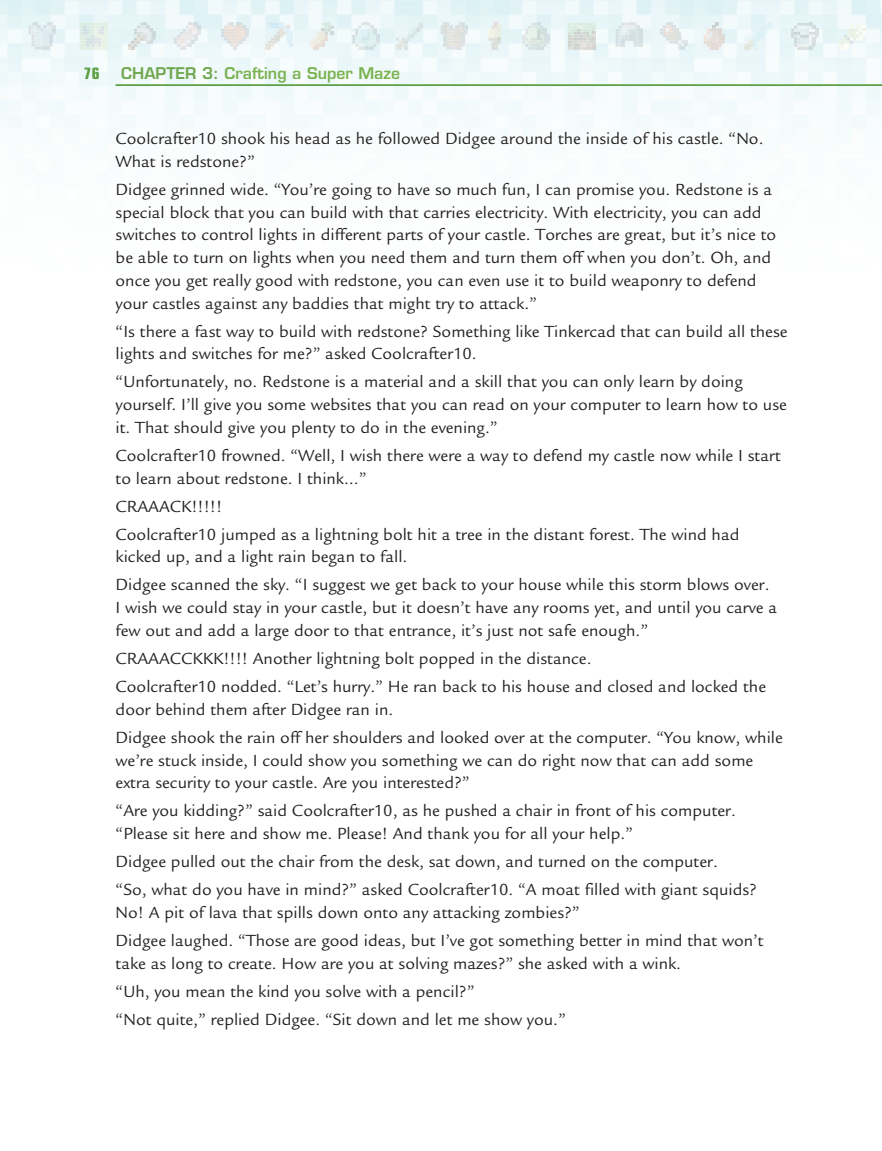
<style>
.page{position:relative;width:882px;height:1151px;background:#fff}
.page>*{position:absolute;margin:0;border:0;box-sizing:border-box;transform-origin:0 0}
.t1{font:17.5px/22.8px "Legacy Sans Std";color:#231f20}
.t2{font:600 15.75px "Eurostile LT Std";color:#7bb351}
.t3{font:700 condensed 15.75px "Eurostile LT Std";color:#5ca043}
.s1{color:#70a74f}
</style>
<div class="page">
<img style="left:0;top:0;width:882px;height:135px">
<hr style="left:116px;top:84px;width:766px;height:2px;background:#5ca043">
<svg style="left:221px;top:22px;width:27px;height:28px"></svg>
<svg style="left:745px;top:22px;width:27px;height:28px"></svg>
<svg style="left:396px;top:23px;width:27px;height:27px"></svg>
<svg style="left:660px;top:22px;width:27px;height:28px"></svg>
<svg style="left:568px;top:23px;width:27px;height:27px"></svg>
<svg style="left:128px;top:23px;width:27px;height:27px"></svg>
<svg style="left:441px;top:22px;width:27px;height:28px"></svg>
<svg style="left:28px;top:22px;width:28px;height:28px"></svg>
<svg style="left:616px;top:23px;width:27px;height:24px"></svg>
<svg style="left:838px;top:23px;width:27px;height:27px"></svg>
<svg style="left:704px;top:23px;width:21px;height:27px"></svg>
<svg style="left:174px;top:23px;width:27px;height:27px"></svg>
<svg style="left:310px;top:23px;width:24px;height:27px"></svg>
<svg style="left:489px;top:23px;width:12px;height:27px"></svg>
<svg style="left:352px;top:23px;width:27px;height:27px"></svg>
<svg style="left:522px;top:23px;width:27px;height:27px"></svg>
<svg style="left:265px;top:22px;width:27px;height:28px"></svg>
<svg style="left:80px;top:23px;width:27px;height:27px"></svg>
<svg style="left:791px;top:23px;width:27px;height:27px"></svg>
<p class="t3" style="left:84px;top:68px;width:17px">76</p>
<p class="t2" style="left:121px;top:67px;width:280px"><span class="s1">CHAPTER 3:</span> Crafting a Super Maze</p>
<p class="t1" style="left:116px;top:129px;width:649px">Coolcrafter10 shook his head as he followed Didgee around the inside of his castle. “No.<br>What is redstone?”</p>
<p class="t1" style="left:116px;top:180px;width:662px">Didgee grinned wide. “You’re going to have so much fun, I can promise you. Redstone is a special block that you can build with that carries electricity. With electricity, you can add switches to control lights in different parts of your castle. Torches are great, but it’s nice to be able to turn on lights when you need them and turn them off when you don’t. Oh, and once you get really good with redstone, you can even use it to build weaponry to defend your castles against any baddies that might try to attack.”</p>
<p class="t1" style="left:116px;top:321px;width:673px">“Is there a fast way to build with redstone? Something like Tinkercad that can build all these lights and switches for me?” asked Coolcrafter10.</p>
<p class="t1" style="left:116px;top:372px;width:673px">“Unfortunately, no. Redstone is a material and a skill that you can only learn by doing yourself. I’ll give you some websites that you can read on your computer to learn how to use it. That should give you plenty to do in the evening.”</p>
<p class="t1" style="left:116px;top:446px;width:667px">Coolcrafter10 frowned. “Well, I wish there were a way to defend my castle now while I start to learn about redstone. I think…”</p>
<p class="t1" style="left:116px;top:494px;width:625px;line-height:28px">CRAAACK!!!!!<br>Coolcrafter10 jumped as a lightning bolt hit a tree in the distant forest. The wind had</p>
<p class="t1" style="left:116px;top:544px;width:655px;line-height:28px">kicked up, and a light rain began to fall.<br>Didgee scanned the sky. “I suggest we get back to your house while this storm blows over.</p>
<p class="t1" style="left:116px;top:598px;width:663px">I wish we could stay in your castle, but it doesn’t have any rooms yet, and until you carve a few out and add a large door to that entrance, it’s just not safe enough.”</p>
<p class="t1" style="left:116px;top:646px;width:652px;line-height:28px">CRAAACCKKK!!!! Another lightning bolt popped in the distance.<br>Coolcrafter10 nodded. “Let’s hurry.” He ran back to his house and closed and locked the</p>
<p class="t1" style="left:116px;top:697px;width:669px;line-height:28px">door behind them after Didgee ran in.<br>Didgee shook the rain off her shoulders and looked over at the computer. “You know, while</p>
<p class="t1" style="left:116px;top:750px;width:639px">we’re stuck inside, I could show you something we can do right now that can add some extra security to your castle. Are you interested?”</p>
<p class="t1" style="left:116px;top:801px;width:622px">“Are you kidding?” said Coolcrafter10, as he pushed a chair in front of his computer. “Please sit here and show me. Please! And thank you for all your help.”</p>
<p class="t1" style="left:116px;top:849px;width:643px;line-height:28px">Didgee pulled out the chair from the desk, sat down, and turned on the computer.<br>“So, what do you have in mind?” asked Coolcrafter10. “A moat filled with giant squids?</p>
<p class="t1" style="left:116px;top:900px;width:649px;line-height:28px">No! A pit of lava that spills down onto any attacking zombies?”<br>Didgee laughed. “Those are good ideas, but I’ve got something better in mind that won’t</p>
<p class="t1" style="left:116px;top:950px;width:567px;line-height:28px">take as long to create. How are you at solving mazes?” she asked with a wink. “Uh, you mean the kind you solve with a pencil?”<br>“Not quite,” replied Didgee. “Sit down and let me show you.”</p>
</div>
